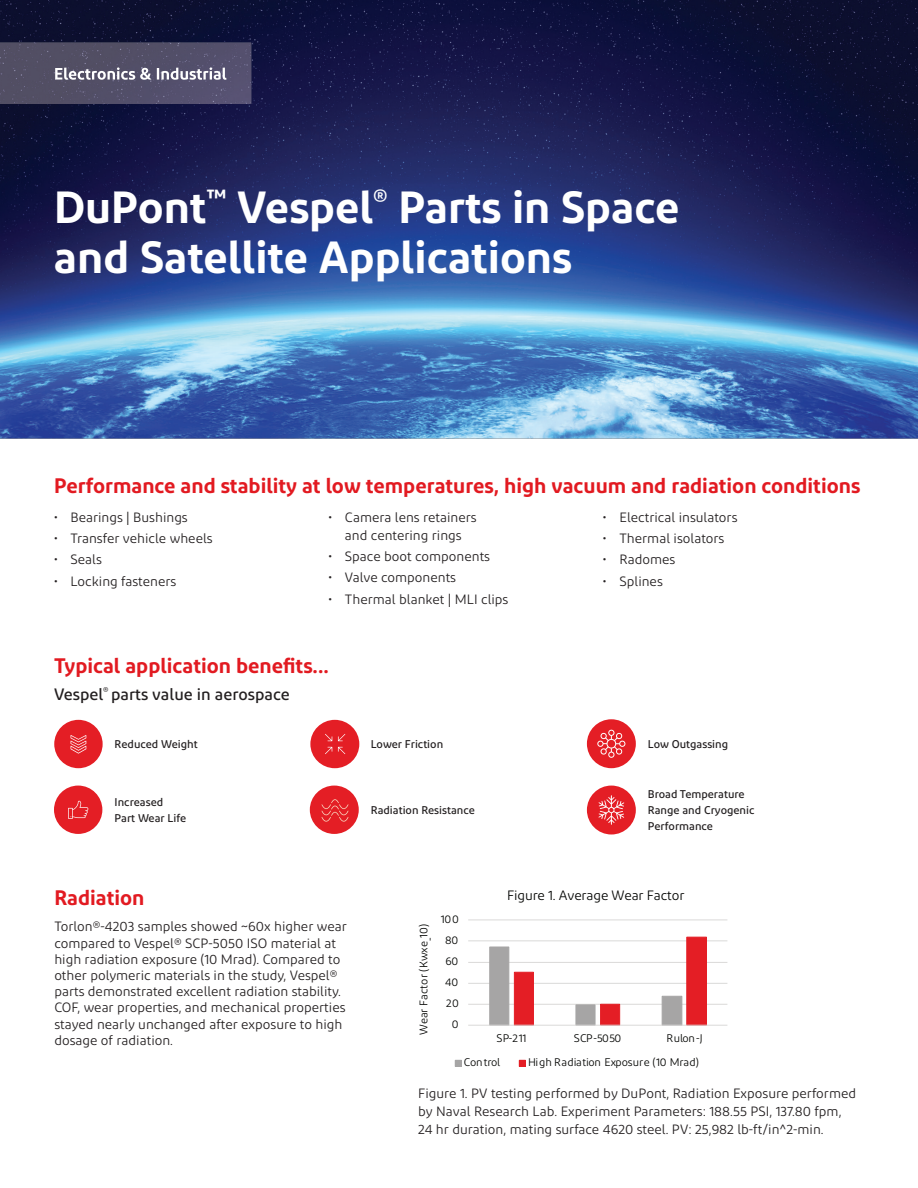
<style>
.page{position:relative;width:918px;height:1188px;background:#fff}
.page>*{position:absolute;margin:0;border:0;box-sizing:border-box;transform-origin:0 0}
.t1{font:600 45px/49.5px "Diodrum";color:#fff}
.t2{font:600 21px "Diodrum";color:#e21a21}
.t3{font:500 16.5px "Diodrum";color:#231f20}
.t4{font:13.5px/16.2px "Diodrum";color:#231f20}
.t5{font:13.5px "Diodrum";letter-spacing:-.01em;color:#040503}
.t6{font:500 11.25px/15.8px "Diodrum";color:#231f20}
.t7{font:11.1px "Diodrum";letter-spacing:-.005em;color:#040503}
</style>
<div class="page">
<img style="left:0;top:0;width:918px;height:438px">
<img style="left:0;top:43px;width:251px;height:61px">
<img style="left:55px;top:67px;width:171px;height:13px">
<div style="left:54px;top:720px;width:49px;height:48px;background:#e41e25;border-radius:50%"></div>
<svg style="left:71px;top:735px;width:15px;height:19px"></svg>
<div style="left:54px;top:786px;width:48px;height:48px;background:#e41e25;border-radius:50%"></div>
<svg style="left:68px;top:801px;width:20px;height:18px"></svg>
<div style="left:310px;top:720px;width:49px;height:48px;background:#e41e25;border-radius:50%"></div>
<svg style="left:325px;top:747px;width:7px;height:7px"></svg>
<svg style="left:338px;top:734px;width:7px;height:7px"></svg>
<svg style="left:338px;top:747px;width:7px;height:7px"></svg>
<svg style="left:325px;top:734px;width:7px;height:7px"></svg>
<div style="left:310px;top:786px;width:49px;height:48px;background:#e41e25;border-radius:50%"></div>
<img style="left:321px;top:799px;width:28px;height:23px">
<div style="left:587px;top:786px;width:49px;height:49px;background:#e41e25;border-radius:50%"></div>
<svg style="left:599px;top:795px;width:25px;height:30px"></svg>
<div style="left:587px;top:719px;width:49px;height:49px;background:#e41e25;border-radius:50%"></div>
<svg style="left:598px;top:730px;width:27px;height:28px"></svg>
<hr style="left:468px;top:1004px;width:259px;height:1px;background:#dad9d8">
<hr style="left:468px;top:983px;width:259px;height:1px;background:#dad9d8">
<hr style="left:468px;top:962px;width:259px;height:1px;background:#dad9d8">
<hr style="left:468px;top:940px;width:259px;height:1px;background:#dad9d8">
<hr style="left:468px;top:919px;width:259px;height:1px;background:#dad9d8">
<svg style="left:489px;top:936px;width:218px;height:89px"></svg>
<hr style="left:468px;top:1025px;width:259px;height:1px;background:#dad9d8">
<div style="left:455px;top:1060px;width:7px;height:7px;border:1px solid #a6a5a5"></div>
<div style="left:519px;top:1060px;width:7px;height:7px;border:1px solid #e41e25"></div>
<h1 class="t1" style="left:54px;top:181px;width:627px">DuPont<sup>™</sup> Vespel<sup>®</sup> Parts in Space and Satellite Applications</h1>
<h2 class="t2" style="left:54px;top:472px;width:808px">Performance and stability at low temperatures, high vacuum and radiation conditions</h2>
<p class="t4" style="left:54px;top:509px;width:135px">• Bearings | Bushings</p>
<p class="t4" style="left:54px;top:530px;width:160px">• Transfer vehicle wheels</p>
<p class="t4" style="left:54px;top:551px;width:49px">• Seals</p>
<p class="t4" style="left:54px;top:573px;width:124px">• Locking fasteners</p>
<p class="t4" style="left:328px;top:508px;width:150px;line-height:18px;text-align:center">• Camera lens retainers and centering rings</p>
<p class="t4" style="left:328px;top:548px;width:163px">• Space boot components</p>
<p class="t4" style="left:328px;top:569px;width:129px">• Valve components</p>
<p class="t4" style="left:328px;top:591px;width:181px">• Thermal blanket | MLI clips</p>
<h2 class="t2" style="left:54px;top:652px;width:276px">Typical application benefits...</h2>
<p class="t3" style="left:54px;top:683px;width:237px">Vespel<sup>®</sup> parts value in aerospace</p>
<p class="t6" style="left:115px;top:736px;width:85px">Reduced Weight</p>
<p class="t6" style="left:115px;top:794px;width:73px">Increased<br>Part Wear Life</p>
<p class="t6" style="left:371px;top:736px;width:74px">Lower Friction</p>
<p class="t6" style="left:371px;top:802px;width:106px">Radiation Resistance</p>
<p class="t4" style="left:603px;top:509px;width:136px">• Electrical insulators</p>
<p class="t4" style="left:603px;top:530px;width:123px">• Thermal isolators</p>
<p class="t4" style="left:603px;top:551px;width:74px">• Radomes</p>
<p class="t4" style="left:603px;top:573px;width:61px">• Splines</p>
<p class="t6" style="left:648px;top:736px;width:82px">Low Outgassing</p>
<p class="t6" style="left:648px;top:786px;width:108px">Broad Temperature<br>Range and Cryogenic<br>Performance</p>
<h2 class="t2" style="left:54px;top:884px;width:92px">Radiation</h2>
<p class="t4" style="left:54px;top:918px;width:294px">Torlon®-4203 samples showed ~60x higher wear compared to Vespel® SCP-5050 ISO material at high radiation exposure (10 Mrad). Compared to other polymeric materials in the study, Vespel® parts demonstrated excellent radiation stability.<br>COF, wear properties, and mechanical properties stayed nearly unchanged after exposure to high dosage of radiation.</p>
<p class="t7" style="left:417px;top:1035px;width:113px;rotate:-90deg">Wear Factor (Kwxe 10)</p>
<p class="t7" style="left:423px;top:941px;width:5px;rotate:-90deg">-</p>
<p class="t7" style="left:441px;top:912px;width:19px">100</p>
<p class="t7" style="left:445px;top:933px;width:14px">80</p>
<p class="t7" style="left:445px;top:955px;width:14px">60</p>
<p class="t7" style="left:445px;top:976px;width:14px">40</p>
<p class="t7" style="left:446px;top:997px;width:14px">20</p>
<p class="t7" style="left:452px;top:1018px;width:8px">0</p>
<p class="t5" style="left:507px;top:887px;width:179px">Figure 1. Average Wear Factor</p>
<p class="t7" style="left:497px;top:1031px;width:31px">SP-211</p>
<p class="t7" style="left:574px;top:1031px;width:49px">SCP-5050</p>
<p class="t7" style="left:666px;top:1031px;width:38px">Rulon-J</p>
<p class="t7" style="left:464px;top:1056px;width:38px">Control</p>
<p class="t7" style="left:528px;top:1056px;width:172px">High Radiation Exposure (10 Mrad)</p>
<p class="t4" style="left:418px;top:1084px;width:439px;line-height:18px">Figure 1. PV testing performed by DuPont, Radiation Exposure performed by Naval Research Lab. Experiment Parameters: 188.55 PSI, 137.80 fpm,<br>24 hr duration, mating surface 4620 steel. PV: 25,982 lb-ft/in^2-min.</p>
</div>
